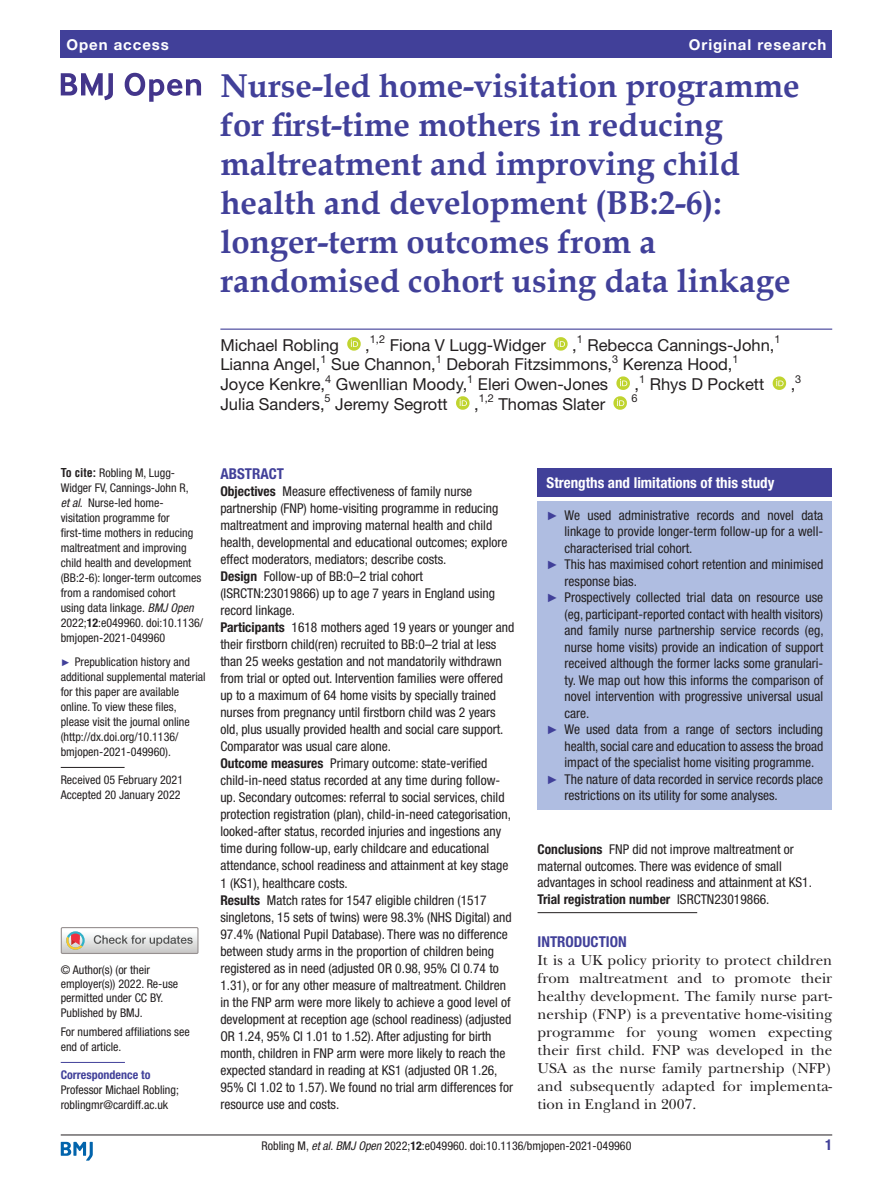
<style>
.page{position:relative;width:893px;height:1191px;background:#fff}
.page>*{position:absolute;margin:0;border:0;box-sizing:border-box;transform-origin:0 0}
.t1{font:700 33px/39px "Book Antiqua";color:#414099}
.t2{font:16.5px "Helvetica Neue LT Std";color:#231f20}
.t3{font:15px/18px "New Baskerville";color:#231f20;text-align:justify}
.t4{font:700 condensed 15px "Helvetica Neue LT Std";color:#fff}
.t5{font:700 15px "Helvetica Neue LT Std";letter-spacing:.065em;color:#fff}
.t6{font:700 condensed 15px "Helvetica Neue LT Std";color:#414099}
.t7{font:condensed 13.5px/17px "Helvetica Neue LT Std";color:#231f20}
.t8{font:condensed 12px/15px "Helvetica Neue LT Std";color:#231f20}
.t9{font:700 condensed 12px "Helvetica Neue LT Std";color:#414099}
.t10{font:10.95px "Helvetica Neue LT Std";color:#231f20}
.s1{font-family:"Helvetica LT Std";font-weight:700}
.s2{font-style:italic}
.s3{font-weight:700}
.s4{font-family:"Arial";font-stretch:normal;font-size:9.75px;color:#414099}
.s5{font-family:"Arial";font-stretch:normal;font-size:12px;color:#414099}
</style>
<div class="page">
<hr style="left:61px;top:1134px;width:771px;height:1px;background:#231f20">
<svg style="left:61px;top:1141px;width:32px;height:19px"></svg>
<div style="left:61px;top:31px;width:771px;height:27px;background:#414099"></div>
<hr style="left:220px;top:328px;width:612px;height:2px;background:#414099">
<svg style="left:347px;top:337px;width:14px;height:14px"></svg>
<svg style="left:554px;top:337px;width:14px;height:14px"></svg>
<svg style="left:616px;top:376px;width:14px;height:14px"></svg>
<svg style="left:773px;top:376px;width:13px;height:14px"></svg>
<svg style="left:456px;top:396px;width:13px;height:14px"></svg>
<svg style="left:613px;top:396px;width:14px;height:14px"></svg>
<hr style="left:61px;top:767px;width:64px;height:1px;background:#231f20">
<hr style="left:61px;top:1062px;width:64px;height:1px;background:#414099">
<svg style="left:61px;top:73px;width:52px;height:27px"></svg>
<svg style="left:125px;top:73px;width:76px;height:29px"></svg>
<div style="left:61px;top:927px;width:138px;height:27px;border:1px solid #969090"></div>
<svg style="left:61px;top:927px;width:137px;height:26px"></svg>
<hr style="left:538px;top:912px;width:159px;height:1px;background:#231f20">
<div style="left:538px;top:468px;width:294px;height:29px;background:#414099"></div>
<div style="left:538px;top:501px;width:294px;height:308px;background:#afbde1"></div>
<p class="t5" style="left:66px;top:35px;width:104px">Open access</p>
<p class="t5" style="left:689px;top:35px;width:139px">Original research</p>
<h1 class="t1" style="left:220px;top:66px;width:581px">Nurse-led home-visitation programme for first-time mothers in reducing maltreatment and improving child health and development (BB:2-6): longer-term outcomes from a randomised cohort using data linkage</h1>
<p class="t2" style="left:220px;top:335px;width:120px">Michael Robling</p>
<p class="t2" style="left:365px;top:335px;width:6px">,</p>
<p class="t10" style="left:370px;top:333px;width:17px">1,2</p>
<p class="t2" style="left:390px;top:335px;width:158px">Fiona V Lugg-Widger</p>
<p class="t2" style="left:572px;top:335px;width:6px">,</p>
<p class="t10" style="left:577px;top:333px;width:8px">1</p>
<p class="t2" style="left:587px;top:335px;width:189px">Rebecca Cannings-John,</p>
<p class="t10" style="left:774px;top:333px;width:8px">1</p>
<p class="t2" style="left:220px;top:354px;width:101px">Lianna Angel,</p>
<p class="t10" style="left:320px;top:352px;width:8px">1</p>
<p class="t2" style="left:331px;top:354px;width:106px">Sue Channon,</p>
<p class="t10" style="left:436px;top:352px;width:8px">1</p>
<p class="t2" style="left:446px;top:354px;width:167px">Deborah Fitzsimmons,</p>
<p class="t10" style="left:612px;top:352px;width:8px">3</p>
<p class="t2" style="left:623px;top:354px;width:111px">Kerenza Hood,</p>
<p class="t10" style="left:732px;top:352px;width:8px">1</p>
<p class="t2" style="left:220px;top:374px;width:106px">Joyce Kenkre,</p>
<p class="t10" style="left:325px;top:372px;width:8px">4</p>
<p class="t2" style="left:336px;top:374px;width:133px">Gwenllian Moody,</p>
<p class="t10" style="left:467px;top:372px;width:8px">1</p>
<p class="t2" style="left:478px;top:374px;width:132px">Eleri Owen-Jones</p>
<p class="t10" style="left:639px;top:372px;width:8px">1</p>
<p class="t2" style="left:650px;top:374px;width:116px">Rhys D Pockett</p>
<p class="t2" style="left:791px;top:374px;width:6px">,</p>
<p class="t10" style="left:795px;top:372px;width:8px">3</p>
<p class="t2" style="left:634px;top:374px;width:6px">,</p>
<p class="t10" style="left:479px;top:392px;width:17px">1,2</p>
<p class="t2" style="left:498px;top:394px;width:108px">Thomas Slater</p>
<p class="t10" style="left:631px;top:392px;width:8px">6</p>
<p class="t2" style="left:220px;top:394px;width:106px">Julia Sanders,</p>
<p class="t10" style="left:325px;top:392px;width:8px">5</p>
<p class="t2" style="left:335px;top:394px;width:114px">Jeremy Segrott</p>
<p class="t2" style="left:474px;top:394px;width:6px">,</p>
<p class="t8" style="left:61px;top:465px;width:144px"><span class="s1">To cite:</span> Robling M, Lugg-<br>Widger FV, Cannings-John R,<br><span class="s2">et al</span>. Nurse-led home&shy;visitation programme for first-time mothers in reducing maltreatment and improving child health and development (BB:2-6): longer-term outcomes from a randomised cohort<br>using data linkage. <span class="s2">BMJ Open<br></span>2022;<span class="s3">12</span>:e049960. doi:10.1136/ bmjopen-2021-049960</p>
<p class="t8" style="left:61px;top:654px;width:146px"><span class="s4">►</span> Prepublication history and additional supplemental material for this paper are available online. To view these files, please visit the journal online (http://dx.doi.org/10.1136/ bmjopen-2021-049960).</p>
<p class="t8" style="left:61px;top:772px;width:124px">Received 05 February 2021<br>Accepted 20 January 2022</p>
<p class="t8" style="left:61px;top:962px;width:119px;line-height:14.4px">© Author(s) (or their employer(s)) 2022. Re-use permitted under CC BY.<br>Published by BMJ.</p>
<p class="t8" style="left:61px;top:1024px;width:130px">For numbered affiliations see end of article.</p>
<p class="t9" style="left:61px;top:1067px;width:91px">Correspondence to</p>
<p class="t8" style="left:61px;top:1082px;width:120px">Professor Michael Robling; roblingmr@cardiff.ac.uk</p>
<p class="t6" style="left:220px;top:464px;width:65px">ABSTRACT</p>
<p class="t7" style="left:220px;top:482px;width:295px"><span class="s3">Objectives</span> Measure effectiveness of family nurse partnership (FNP) home-visiting programme in reducing maltreatment and improving maternal health and child health, developmental and educational outcomes; explore effect moderators, mediators; describe costs.<br><span class="s3">Design</span> Follow-up of BB:0–2 trial cohort (ISRCTN:23019866) up to age 7 years in England using record linkage.<br><span class="s3">Participants</span> 1618 mothers aged 19 years or younger and their firstborn child(ren) recruited to BB:0–2 trial at less than 25 weeks gestation and not mandatorily withdrawn from trial or opted out. Intervention families were offered up to a maximum of 64 home visits by specially trained nurses from pregnancy until firstborn child was 2 years old, plus usually provided health and social care support.<br>Comparator was usual care alone.<br><span class="s3">Outcome measures</span> Primary outcome: state-verified child-in-need status recorded at any time during follow&shy;up. Secondary outcomes: referral to social services, child protection registration (plan), child-in-need categorisation, looked-after status, recorded injuries and ingestions any time during follow-up, early childcare and educational attendance, school readiness and attainment at key stage 1 (KS1), healthcare costs.<br><span class="s3">Results</span> Match rates for 1547 eligible children (1517 singletons, 15 sets of twins) were 98.3% (NHS Digital) and 97.4% (National Pupil Database). There was no difference between study arms in the proportion of children being registered as in need (adjusted OR 0.98, 95% CI 0.74 to 1.31), or for any other measure of maltreatment. Children in the FNP arm were more likely to achieve a good level of development at reception age (school readiness) (adjusted OR 1.24, 95% CI 1.01 to 1.52). After adjusting for birth month, children in FNP arm were more likely to reach the expected standard in reading at KS1 (adjusted OR 1.26, 95% CI 1.02 to 1.57). We found no trial arm differences for resource use and costs.</p>
<p class="t4" style="left:547px;top:473px;width:229px">Strengths and limitations of this study</p>
<p class="t7" style="left:547px;top:506px;width:278px"><span class="s5">►</span> We used administrative records and novel data</p>
<p class="t7" style="left:565px;top:523px;width:260px">linkage to provide longer-term follow-up for a well-</p>
<p class="t7" style="left:565px;top:539px;width:129px">characterised trial cohort.</p>
<p class="t7" style="left:547px;top:556px;width:278px"><span class="s5">►</span> This has maximised cohort retention and minimised</p>
<p class="t7" style="left:565px;top:572px;width:74px">response bias.</p>
<p class="t7" style="left:547px;top:589px;width:278px"><span class="s5">►</span> Prospectively collected trial data on resource use</p>
<p class="t7" style="left:565px;top:605px;width:260px">(eg, participant-reported contact with health visitors)</p>
<p class="t7" style="left:565px;top:622px;width:261px">and family nurse partnership service records (eg,</p>
<p class="t7" style="left:565px;top:638px;width:260px">nurse home visits) provide an indication of support</p>
<p class="t7" style="left:565px;top:654px;width:260px">received although the former lacks some granulari-</p>
<p class="t7" style="left:565px;top:671px;width:260px">ty. We map out how this informs the comparison of</p>
<p class="t7" style="left:565px;top:687px;width:260px">novel intervention with progressive universal usual</p>
<p class="t7" style="left:565px;top:704px;width:26px">care.</p>
<p class="t7" style="left:547px;top:721px;width:278px"><span class="s5">►</span> We used data from a range of sectors including</p>
<p class="t7" style="left:565px;top:737px;width:260px">health, social care and education to assess the broad</p>
<p class="t7" style="left:565px;top:754px;width:251px">impact of the specialist home visiting programme.</p>
<p class="t7" style="left:547px;top:770px;width:278px"><span class="s5">►</span> The nature of data recorded in service records place</p>
<p class="t7" style="left:565px;top:787px;width:215px">restrictions on its utility for some analyses.</p>
<p class="t7" style="left:538px;top:841px;width:276px;line-height:16.5px"><span class="s3">Conclusions</span> FNP did not improve maltreatment or maternal outcomes. There was evidence of small advantages in school readiness and attainment at KS1.<br><span class="s3">Trial registration number</span> ISRCTN23019866.</p>
<p class="t6" style="left:538px;top:933px;width:91px">INTRODUCTION</p>
<p class="t3" style="left:538px;top:951px;width:296px">It is a UK policy priority to protect children from maltreatment and to promote their healthy development. The family nurse part&shy;nership (FNP) is a preventative home-visiting programme for young women expecting their first child. FNP was developed in the USA as the nurse family partnership (NFP) and subsequently adapted for implementa&shy;tion in England in 2007.</p>
<p class="t8" style="left:262px;top:1137px;width:371px">Robling M, <span class="s2">et al</span>. <span class="s2">BMJ Open</span> 2022;<span class="s3">12</span>:e049960. doi:10.1136/bmjopen-2021-049960</p>
<p class="t6" style="left:825px;top:1135px;width:9px">1</p>
</div>
